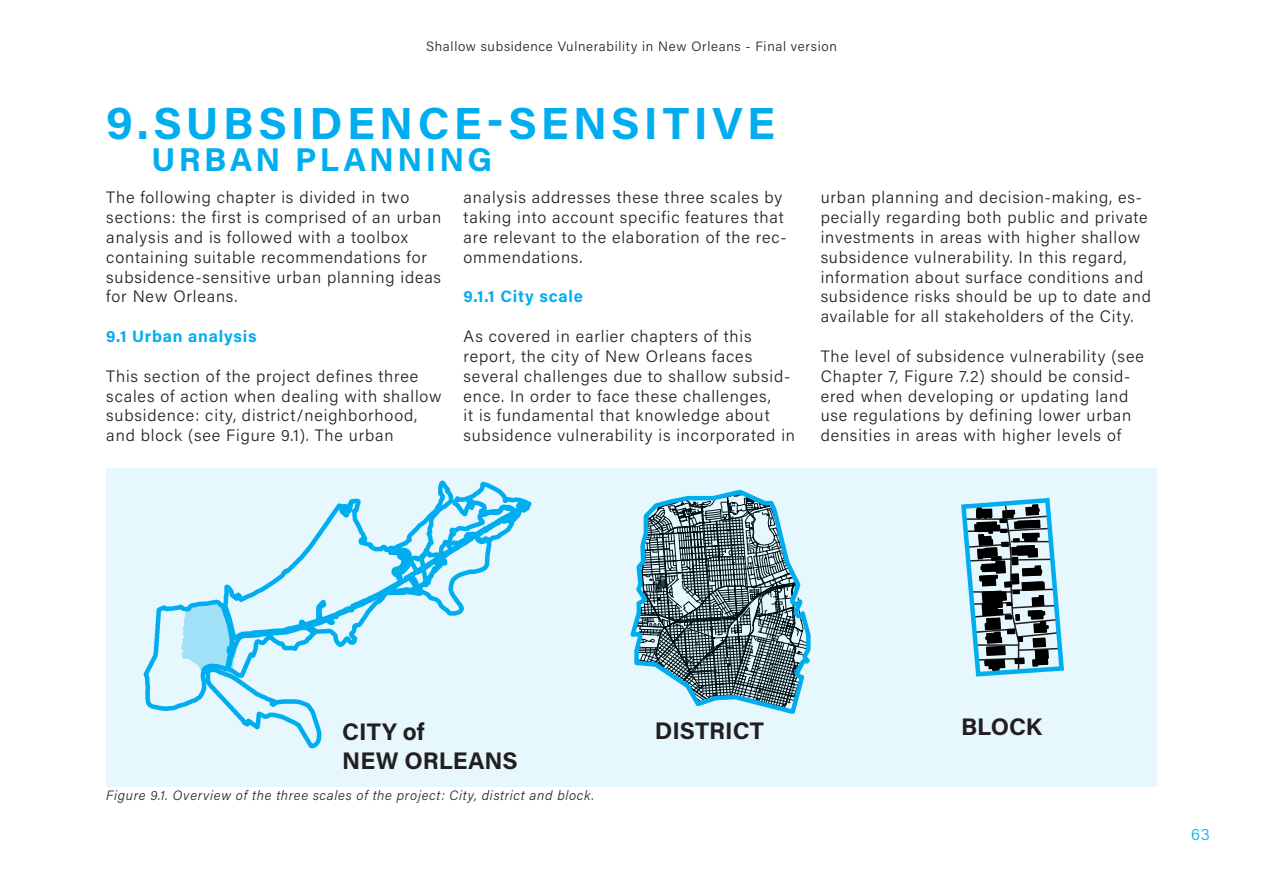
<style>
.page{position:relative;width:1263px;height:893px;background:#fff}
.page>*{position:absolute;margin:0;border:0;box-sizing:border-box;transform-origin:0 0}
.t1{font:700 45px "Acumin Pro";letter-spacing:.1em;color:#00aeef}
.t2{font:700 33px "Acumin Pro";letter-spacing:.1em;color:#00aeef}
.t3{font:700 24px "Acumin Pro";color:#231f20}
.Paragraph{font:300 16.5px/19.8px "Acumin Pro";letter-spacing:.05em;color:#231f20}
.Paragraph-2{font:700 16.5px "Acumin Pro";letter-spacing:.05em;color:#00aeef}
.t4{font:300 16.5px "Acumin Pro";color:#00aeef}
.Captions{font:italic 300 13.5px "Acumin Pro";letter-spacing:.05em;color:#231f20}
.t5{font:300 13.5px "Acumin Pro";letter-spacing:.05em;color:#231f20}
</style>
<div class="page">
<svg style="left:106px;top:468px;width:1051px;height:319px;background:#cee1e9"></svg>
<svg style="left:959px;top:495px;width:107px;height:184px;background:#85a3ae"></svg>
<svg style="left:141px;top:468px;width:479px;height:318px;background:#d2f0fb"></svg>
<p class="t5" style="left:426px;top:37px;width:412px">Shallow subsidence Vulnerability in New Orleans - Final version</p>
<p class="t1" style="left:106px;top:92px;width:670px">9.SUBSIDENCE-SENSITIVE</p>
<p class="t2" style="left:151px;top:136px;width:342px">URBAN PLANNING</p>
<p class="Paragraph" style="left:106px;top:187px;width:337px">The following chapter is divided in two sections: the first is comprised of an urban analysis and is followed with a toolbox containing suitable recommendations for subsidence-sensitive urban planning ideas for New Orleans.</p>
<p class="Paragraph-2" style="left:106px;top:325px;width:152px">9.1 Urban analysis</p>
<p class="Paragraph" style="left:106px;top:365px;width:337px">This section of the project defines three scales of action when dealing with shallow subsidence: city, district/neighborhood, and block (see Figure 9.1). The urban</p>
<p class="Paragraph" style="left:463px;top:187px;width:325px">analysis addresses these three scales by taking into account specific features that are relevant to the elaboration of the rec&shy;ommendations.</p>
<p class="Paragraph-2" style="left:463px;top:285px;width:121px">9.1.1 City scale</p>
<p class="Paragraph" style="left:463px;top:326px;width:333px">As covered in earlier chapters of this report, the city of New Orleans faces several challenges due to shallow subsid&shy;ence. In order to face these challenges,<br>it is fundamental that knowledge about subsidence vulnerability is incorporated in</p>
<p class="Paragraph" style="left:821px;top:187px;width:332px">urban planning and decision-making, es&shy;pecially regarding both public and private investments in areas with higher shallow subsidence vulnerability. In this regard, information about surface conditions and subsidence risks should be up to date and available for all stakeholders of the City.</p>
<p class="Paragraph" style="left:821px;top:346px;width:325px">The level of subsidence vulnerability (see Chapter 7, Figure 7.2) should be consid&shy;ered when developing or updating land use regulations by defining lower urban densities in areas with higher levels of</p>
<p class="t3" style="left:342px;top:715px;width:84px">CITY of</p>
<p class="t3" style="left:655px;top:714px;width:110px">DISTRICT</p>
<p class="t3" style="left:342px;top:743px;width:177px">NEW ORLEANS</p>
<p class="Captions" style="left:106px;top:786px;width:489px">Figure 9.1. Overview of the three scales of the project: City, district and block.</p>
<p class="t3" style="left:961px;top:710px;width:83px">BLOCK</p>
<p class="t4" style="left:1191px;top:822px;width:20px">63</p>
</div>
